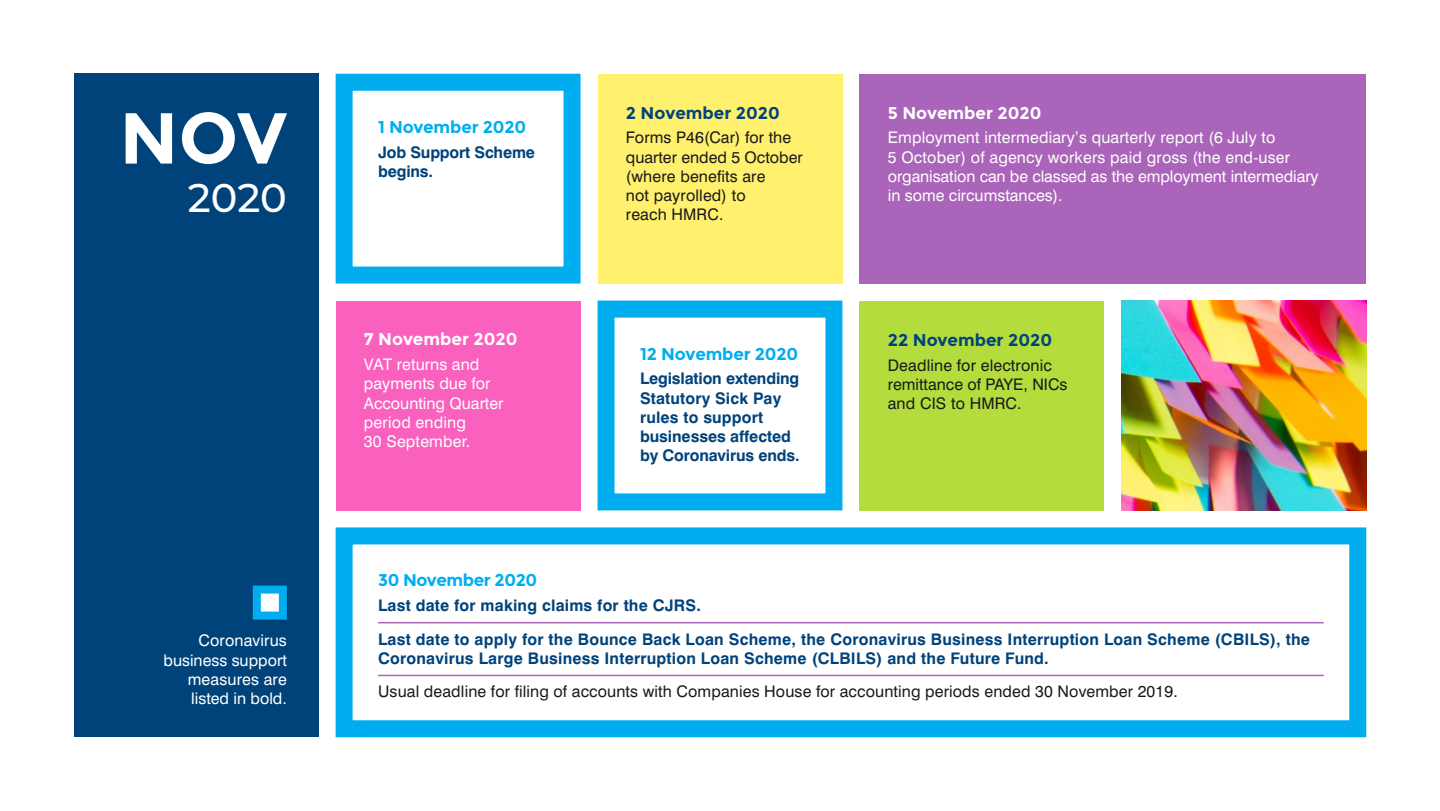
<style>
.page{position:relative;width:1440px;height:811px;background:#fff}
.page>*{position:absolute;margin:0;border:0;box-sizing:border-box;transform-origin:0 0}
.t1{font:700 72px "Montserrat";color:#fff}
.t2{font:500 40px "Montserrat";color:#fff}
.t3{font:700 17px "Montserrat";letter-spacing:-.01em;color:#00aeef}
.t4{font:700 17px "Montserrat";color:#00437b}
.t5{font:700 17px "Montserrat";color:#fff}
.t6{font:16px/19.2px "Swiss 721 BT";letter-spacing:.005em;color:#fff}
.t7{font:16px/19.2px "Swiss 721 BT";letter-spacing:.01em;color:#1a1a1a}
.t8{font:700 16px/33.4px "Swiss 721 BT";letter-spacing:.015em;color:#00437b}
.t9{font:700 16px/19.2px "Swiss 721 BT";letter-spacing:-.005em;color:#00437b}
.t10{font:700 16px/19.2px "Swiss 721 BT";letter-spacing:-.01em;color:#00437b}
</style>
<div class="page">
<div style="left:74px;top:74px;width:245px;height:663px;background:#00437b"></div>
<div style="left:859px;top:300px;width:245px;height:210px;background:#b4dc3c"></div>
<div style="left:598px;top:74px;width:244px;height:209px;background:#fff06e"></div>
<div style="left:336px;top:300px;width:245px;height:210px;background:#fa60be"></div>
<img style="left:1121px;top:300px;width:245px;height:210px">
<div style="left:336px;top:527px;width:1030px;height:210px;border:17px solid #00aeef"></div>
<div style="left:598px;top:300px;width:244px;height:210px;border:17px solid #00aeef"></div>
<div style="left:336px;top:74px;width:245px;height:209px;border:17px solid #00aeef"></div>
<div style="left:859px;top:74px;width:507px;height:209px;background:#aa64b9"></div>
<div style="left:253px;top:585px;width:34px;height:34px;background:#fff;border:8px solid #00aeef"></div>
<hr style="left:378px;top:622px;width:946px;height:1px;background:#aa64b9">
<hr style="left:378px;top:674px;width:946px;height:2px;background:#aa64b9">
<h1 class="t1" style="left:119px;top:95px;width:169px">NOV</h1>
<h2 class="t2" style="left:188px;top:169px;width:100px">2020</h2>
<p class="t6" style="left:164px;top:631px;width:125px;text-align:right">Coronavirus business support measures are listed in bold.</p>
<p class="t3" style="left:378px;top:117px;width:150px">1 November 2020</p>
<p class="t10" style="left:378px;top:142px;width:158px">Job Support Scheme begins.</p>
<p class="t5" style="left:364px;top:329px;width:155px">7 November 2020</p>
<p class="t6" style="left:364px;top:355px;width:141px">VAT returns and payments due for<br>Accounting Quarter period ending<br>30 September.</p>
<p class="t4" style="left:626px;top:102px;width:156px">2 November 2020</p>
<p class="t7" style="left:626px;top:128px;width:178px">Forms P46(Car) for the quarter ended 5 October (where benefits are<br>not payrolled) to<br>reach HMRC.</p>
<p class="t3" style="left:640px;top:343px;width:160px">12 November 2020</p>
<p class="t9" style="left:640px;top:369px;width:161px">Legislation extending<br>Statutory Sick Pay rules to support businesses affected by Coronavirus ends.</p>
<p class="t5" style="left:888px;top:102px;width:155px">5 November 2020</p>
<p class="t6" style="left:888px;top:128px;width:432px">Employment intermediary’s quarterly report (6 July to<br>5 October) of agency workers paid gross (the end-user organisation can be classed as the employment intermediary in some circumstances).</p>
<p class="t4" style="left:888px;top:330px;width:166px">22 November 2020</p>
<p class="t7" style="left:888px;top:355px;width:181px">Deadline for electronic remittance of PAYE, NICs and CIS to HMRC.</p>
<p class="t3" style="left:378px;top:570px;width:161px">30 November 2020</p>
<p class="t8" style="left:378px;top:589px;width:933px">Last date for making claims for the CJRS.<br>Last date to apply for the Bounce Back Loan Scheme, the Coronavirus Business Interruption Loan Scheme (CBILS), the</p>
<p class="t8" style="left:378px;top:641px;width:672px">Coronavirus Large Business Interruption Loan Scheme (CLBILS) and the Future Fund.</p>
<p class="t7" style="left:378px;top:682px;width:801px">Usual deadline for filing of accounts with Companies House for accounting periods ended 30 November 2019.</p>
</div>
